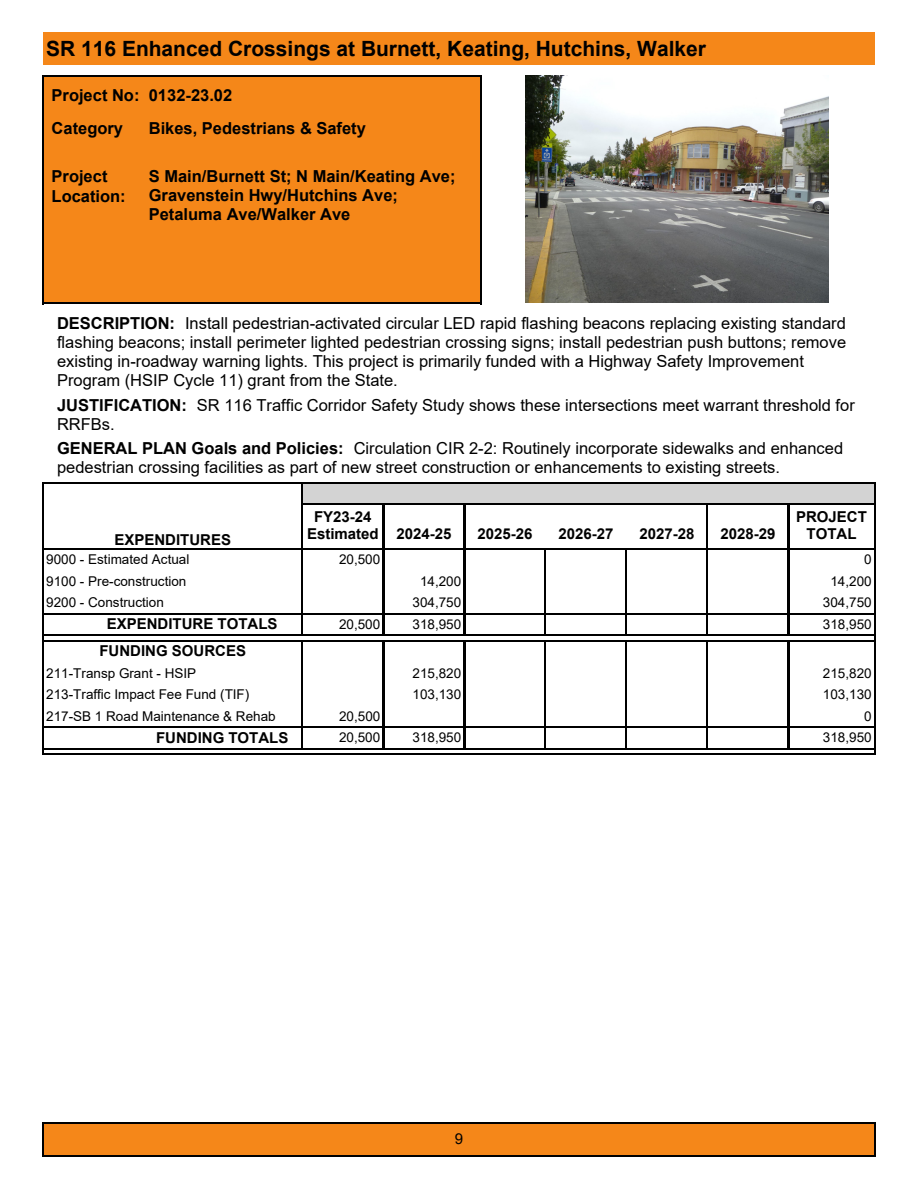
<style>
.page{position:relative;width:918px;height:1188px;background:#fff}
.page>*{position:absolute;margin:0;border:0;box-sizing:border-box;transform-origin:0 0}
.t1{font:700 21px "Arial";color:#000}
.t2{font:16.5px/18.9px "Arial";color:#000}
.t3{font:700 16.5px/18.9px "Arial";color:#000}
.t4{font:700 15px/17.2px "Arial";color:#000;text-align:center}
.t5{font:15px "Arial";color:#000}
.t6{font:13.5px "Arial";color:#000}
.s1{font-weight:700}
</style>
<div class="page">
<div style="left:43px;top:76px;width:438px;height:227px;background:#f58719"></div>
<hr style="left:42px;top:75px;width:2px;height:229px;background:#000">
<hr style="left:480px;top:75px;width:1px;height:229px;background:#000">
<hr style="left:42px;top:75px;width:439px;height:1px;background:#000">
<hr style="left:42px;top:303px;width:439px;height:1px;background:#000">
<img style="left:526px;top:75px;width:302px;height:227px">
<div style="left:43px;top:32px;width:832px;height:33px;background:#f58719"></div>
<hr style="left:463px;top:504px;width:3px;height:44px;background:#000">
<hr style="left:787px;top:504px;width:3px;height:44px;background:#000">
<div style="left:302px;top:483px;width:573px;height:21px;background:#d3d3d3"></div>
<svg style="left:302px;top:484px;width:1px;height:20px"></svg>
<hr style="left:302px;top:504px;width:573px;height:1px;background:#000">
<hr style="left:707px;top:504px;width:1px;height:44px;background:#000">
<hr style="left:302px;top:504px;width:1px;height:44px;background:#000">
<hr style="left:382px;top:504px;width:3px;height:44px;background:#000">
<hr style="left:42px;top:482px;width:2px;height:67px;background:#000">
<hr style="left:874px;top:482px;width:2px;height:67px;background:#000">
<hr style="left:42px;top:482px;width:834px;height:2px;background:#000">
<hr style="left:42px;top:548px;width:834px;height:1px;background:#000">
<hr style="left:42px;top:549px;width:2px;height:21px;background:#000">
<hr style="left:463px;top:549px;width:3px;height:21px;background:#000">
<hr style="left:787px;top:549px;width:3px;height:21px;background:#000">
<hr style="left:874px;top:549px;width:2px;height:21px;background:#000">
<hr style="left:382px;top:549px;width:3px;height:21px;background:#000">
<hr style="left:42px;top:570px;width:2px;height:22px;background:#000">
<hr style="left:463px;top:570px;width:3px;height:22px;background:#000">
<hr style="left:787px;top:570px;width:3px;height:22px;background:#000">
<hr style="left:874px;top:570px;width:2px;height:22px;background:#000">
<hr style="left:382px;top:570px;width:3px;height:22px;background:#000">
<hr style="left:42px;top:592px;width:2px;height:22px;background:#000">
<hr style="left:463px;top:592px;width:3px;height:22px;background:#000">
<hr style="left:787px;top:592px;width:3px;height:22px;background:#000">
<hr style="left:874px;top:592px;width:2px;height:22px;background:#000">
<hr style="left:382px;top:592px;width:3px;height:22px;background:#000">
<svg style="left:545px;top:549px;width:1px;height:85px"></svg>
<hr style="left:463px;top:614px;width:3px;height:21px;background:#000">
<svg style="left:626px;top:549px;width:1px;height:85px"></svg>
<svg style="left:707px;top:549px;width:1px;height:85px"></svg>
<hr style="left:787px;top:614px;width:3px;height:21px;background:#000">
<svg style="left:302px;top:549px;width:1px;height:85px"></svg>
<hr style="left:382px;top:614px;width:3px;height:21px;background:#000">
<hr style="left:42px;top:613px;width:2px;height:23px;background:#000">
<hr style="left:874px;top:613px;width:2px;height:23px;background:#000">
<hr style="left:42px;top:613px;width:834px;height:1px;background:#000">
<hr style="left:42px;top:634px;width:834px;height:2px;background:#000">
<hr style="left:787px;top:641px;width:3px;height:21px;background:#000">
<hr style="left:463px;top:641px;width:3px;height:21px;background:#000">
<hr style="left:382px;top:641px;width:3px;height:21px;background:#000">
<hr style="left:42px;top:640px;width:2px;height:22px;background:#000">
<hr style="left:874px;top:640px;width:2px;height:22px;background:#000">
<hr style="left:42px;top:640px;width:834px;height:1px;background:#000">
<hr style="left:42px;top:662px;width:2px;height:22px;background:#000">
<hr style="left:463px;top:662px;width:3px;height:22px;background:#000">
<hr style="left:787px;top:662px;width:3px;height:22px;background:#000">
<hr style="left:874px;top:662px;width:2px;height:22px;background:#000">
<hr style="left:382px;top:662px;width:3px;height:22px;background:#000">
<hr style="left:42px;top:684px;width:2px;height:22px;background:#000">
<hr style="left:463px;top:684px;width:3px;height:22px;background:#000">
<hr style="left:787px;top:684px;width:3px;height:22px;background:#000">
<hr style="left:874px;top:684px;width:2px;height:22px;background:#000">
<hr style="left:382px;top:684px;width:3px;height:22px;background:#000">
<hr style="left:42px;top:706px;width:2px;height:21px;background:#000">
<hr style="left:463px;top:706px;width:3px;height:21px;background:#000">
<hr style="left:787px;top:706px;width:3px;height:21px;background:#000">
<hr style="left:874px;top:706px;width:2px;height:21px;background:#000">
<hr style="left:382px;top:706px;width:3px;height:21px;background:#000">
<svg style="left:545px;top:641px;width:1px;height:107px"></svg>
<hr style="left:463px;top:727px;width:3px;height:22px;background:#000">
<svg style="left:626px;top:641px;width:1px;height:107px"></svg>
<svg style="left:707px;top:641px;width:1px;height:107px"></svg>
<hr style="left:787px;top:727px;width:3px;height:22px;background:#000">
<svg style="left:302px;top:641px;width:1px;height:107px"></svg>
<hr style="left:382px;top:727px;width:3px;height:22px;background:#000">
<hr style="left:42px;top:726px;width:2px;height:23px;background:#000">
<hr style="left:874px;top:726px;width:2px;height:23px;background:#000">
<hr style="left:42px;top:726px;width:834px;height:2px;background:#000">
<hr style="left:42px;top:748px;width:834px;height:1px;background:#000">
<hr style="left:42px;top:754px;width:834px;height:1px;background:#000">
<div style="left:43px;top:1123px;width:832px;height:33px;background:#f58719"></div>
<hr style="left:42px;top:1122px;width:2px;height:34px;background:#000">
<hr style="left:874px;top:1122px;width:2px;height:34px;background:#000">
<hr style="left:42px;top:1122px;width:834px;height:2px;background:#000">
<hr style="left:42px;top:1155px;width:834px;height:1px;background:#000">
<p class="t1" style="left:46px;top:37px;width:661px">SR 116 Enhanced Crossings at Burnett, Keating, Hutchins, Walker</p>
<p class="t3" style="left:52px;top:86px;width:182px">Project No: 0132-23.02</p>
<p class="t3" style="left:52px;top:119px;width:73px">Category</p>
<p class="t3" style="left:52px;top:167px;width:57px">Project</p>
<p class="t3" style="left:149px;top:167px;width:308px">S Main/Burnett St; N Main/Keating Ave;<br>Gravenstein Hwy/Hutchins Ave;<br>Petaluma Ave/Walker Ave</p>
<p class="t3" style="left:149px;top:119px;width:219px">Bikes, Pedestrians &amp; Safety</p>
<p class="t3" style="left:52px;top:187px;width:76px">Location:</p>
<p class="t2" style="left:57px;top:314px;width:791px"><span class="s1">DESCRIPTION:</span> Install pedestrian-activated circular LED rapid flashing beacons replacing existing standard flashing beacons; install perimeter lighted pedestrian crossing signs; install pedestrian push buttons; remove existing in-roadway warning lights. This project is primarily funded with a Highway Safety Improvement Program (HSIP Cycle 11) grant from the State.</p>
<p class="t2" style="left:57px;top:396px;width:799px"><span class="s1">JUSTIFICATION:</span> SR 116 Traffic Corridor Safety Study shows these intersections meet warrant threshold for<br>RRFBs.</p>
<p class="t2" style="left:57px;top:439px;width:788px"><span class="s1">GENERAL PLAN Goals and Policies:</span> Circulation CIR 2-2: Routinely incorporate sidewalks and enhanced pedestrian crossing facilities as part of new street construction or enhancements to existing streets.</p>
<p class="t4" style="left:307px;top:508px;width:73px">FY23-24<br>Estimated</p>
<p class="t4" style="left:114px;top:531px;width:118px">EXPENDITURES</p>
<p class="t4" style="left:639px;top:526px;width:57px">2027-28</p>
<p class="t4" style="left:396px;top:526px;width:57px">2024-25</p>
<p class="t4" style="left:477px;top:526px;width:57px">2025-26</p>
<p class="t4" style="left:558px;top:526px;width:57px">2026-27</p>
<p class="t4" style="left:720px;top:526px;width:57px">2028-29</p>
<p class="t4" style="left:796px;top:508px;width:72px">PROJECT<br>TOTAL</p>
<p class="t6" style="left:46px;top:552px;width:145px">9000 - Estimated Actual</p>
<p class="t6" style="left:339px;top:552px;width:43px">20,500</p>
<p class="t6" style="left:864px;top:552px;width:9px">0</p>
<p class="t6" style="left:46px;top:573px;width:142px">9100 - Pre-construction</p>
<p class="t6" style="left:420px;top:573px;width:43px">14,200</p>
<p class="t6" style="left:830px;top:573px;width:43px">14,200</p>
<p class="t6" style="left:46px;top:595px;width:119px">9200 - Construction</p>
<p class="t6" style="left:413px;top:595px;width:50px">304,750</p>
<p class="t6" style="left:823px;top:595px;width:50px">304,750</p>
<p class="t4" style="left:107px;top:615px;width:172px">EXPENDITURE TOTALS</p>
<p class="t6" style="left:339px;top:617px;width:43px">20,500</p>
<p class="t6" style="left:413px;top:617px;width:50px">318,950</p>
<p class="t6" style="left:823px;top:617px;width:50px">318,950</p>
<p class="t4" style="left:99px;top:643px;width:148px">FUNDING SOURCES</p>
<p class="t6" style="left:46px;top:665px;width:151px">211-Transp Grant - HSIP</p>
<p class="t6" style="left:413px;top:665px;width:50px">215,820</p>
<p class="t6" style="left:823px;top:665px;width:50px">215,820</p>
<p class="t6" style="left:46px;top:687px;width:205px">213-Traffic Impact Fee Fund (TIF)</p>
<p class="t6" style="left:413px;top:687px;width:50px">103,130</p>
<p class="t6" style="left:823px;top:687px;width:50px">103,130</p>
<p class="t6" style="left:46px;top:709px;width:231px">217-SB 1 Road Maintenance &amp; Rehab</p>
<p class="t6" style="left:339px;top:709px;width:43px">20,500</p>
<p class="t6" style="left:864px;top:709px;width:9px">0</p>
<p class="t4" style="left:156px;top:729px;width:134px">FUNDING TOTALS</p>
<p class="t6" style="left:339px;top:730px;width:43px">20,500</p>
<p class="t6" style="left:413px;top:730px;width:50px">318,950</p>
<p class="t6" style="left:823px;top:730px;width:50px">318,950</p>
<p class="t5" style="left:455px;top:1131px;width:10px">9</p>
</div>
